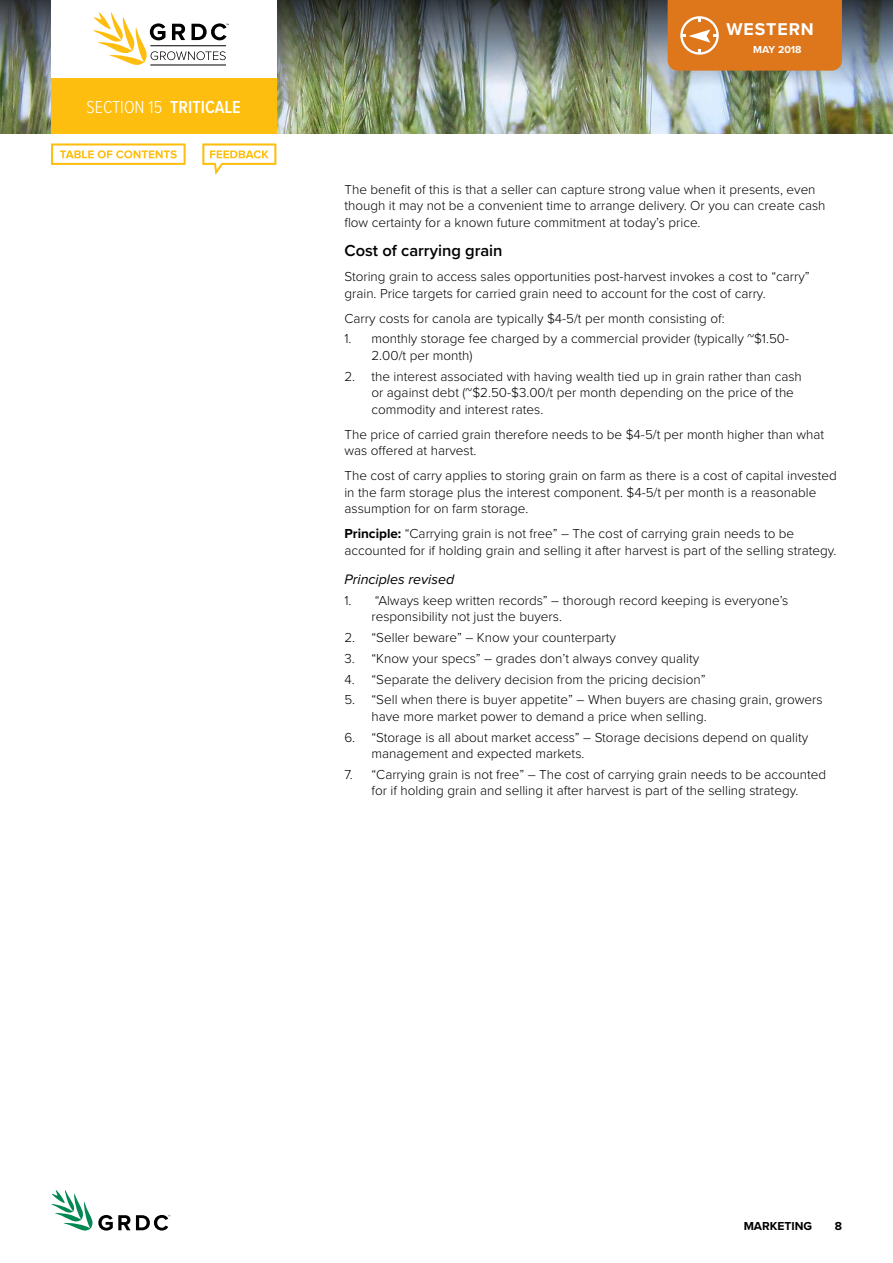
<style>
.page{position:relative;width:893px;height:1263px;background:#fff}
.page>*{position:absolute;margin:0;border:0;box-sizing:border-box;transform-origin:0 0}
.t1{font:300 18px "Proxima Nova Cond";color:#fff}
.t2{font:700 17.7px "Proxima Nova";letter-spacing:.05em;color:#fff}
.t3{font:600 16.5px "Proxima Nova";color:#000}
.t4{font:italic 14.25px "Proxima Nova";color:#000}
.t5{font:300 13.5px/16.5px "Proxima Nova";color:#000}
.t6{font:700 12px "Proxima Nova";color:#000}
.t7{font:700 10.5px "Proxima Nova";color:#fff}
.s1{font-weight:600}
.s2{font-weight:700}
</style>
<div class="page">
<img style="left:0;top:117px;width:893px;height:16px">
<img style="left:0;top:0;width:893px;height:117px">
<svg style="left:51px;top:1190px;width:119px;height:41px"></svg>
<div style="left:51px;top:0;width:225px;height:81px;background:#fff"></div>
<div style="left:51px;top:78px;width:225px;height:55px;background:#febe10"></div>
<div style="left:668px;top:0;width:174px;height:71px;background:#de761c"></div>
<hr style="left:150px;top:65px;width:76px;height:1px;background:#000">
<svg style="left:93px;top:12px;width:136px;height:53px"></svg>
<svg style="left:51px;top:143px;width:135px;height:22px"></svg>
<svg style="left:202px;top:143px;width:74px;height:32px"></svg>
<h1 class="t1" style="left:87px;top:94px;width:101px">SECTION 15 <span class="s1">TRITICALE</span></h1>
<h2 class="t2" style="left:726px;top:19px;width:89px">WESTERN</h2>
<p class="t7" style="left:753px;top:41px;width:50px">MAY 2018</p>
<p class="t5" style="left:344px;top:180px;width:483px">The benefit of this is that a seller can capture strong value when it presents, even though it may not be a convenient time to arrange delivery. Or you can create cash flow certainty for a known future commitment at today’s price.</p>
<p class="t3" style="left:344px;top:238px;width:160px">Cost of carrying grain</p>
<p class="t5" style="left:344px;top:268px;width:467px">Storing grain to access sales opportunities post-harvest invokes a cost to “carry” grain. Price targets for carried grain need to account for the cost of carry.</p>
<p class="t5" style="left:344px;top:309px;width:382px">Carry costs for canola are typically $4-5/t per month consisting of:</p>
<p class="t5" style="left:371px;top:330px;width:419px;text-indent:-27px">1. monthly storage fee charged by a commercial provider (typically ~$1.50-<br>2.00/t per month)</p>
<p class="t5" style="left:371px;top:367px;width:432px;text-indent:-27px">2. the interest associated with having wealth tied up in grain rather than cash or against debt (~$2.50-$3.00/t per month depending on the price of the commodity and interest rates.</p>
<p class="t5" style="left:344px;top:425px;width:481px">The price of carried grain therefore needs to be $4-5/t per month higher than what was offered at harvest.</p>
<p class="t5" style="left:344px;top:467px;width:494px">The cost of carry applies to storing grain on farm as there is a cost of capital invested in the farm storage plus the interest component. $4-5/t per month is a reasonable assumption for on farm storage.</p>
<p class="t5" style="left:344px;top:525px;width:494px"><span class="s2">PRINCIPLE:</span> “Carrying grain is not free” – The cost of carrying grain needs to be accounted for if holding grain and selling it after harvest is part of the selling strategy.</p>
<p class="t4" style="left:344px;top:569px;width:111px">Principles revised</p>
<p class="t5" style="left:371px;top:591px;width:418px;text-indent:-27px">1. “Always keep written records” – thorough record keeping is everyone’s responsibility not just the buyers.</p>
<p class="t5" style="left:344px;top:629px;width:273px">2. “Seller beware” – Know your counterparty</p>
<p class="t5" style="left:344px;top:649px;width:356px">3. “Know your specs” – grades don’t always convey quality</p>
<p class="t5" style="left:344px;top:670px;width:363px">4. “Separate the delivery decision from the pricing decision”</p>
<p class="t5" style="left:371px;top:691px;width:453px;text-indent:-27px">5. “Sell when there is buyer appetite” – When buyers are chasing grain, growers have more market power to demand a price when selling.</p>
<p class="t5" style="left:371px;top:728px;width:438px;text-indent:-27px">6. “Storage is all about market access” – Storage decisions depend on quality management and expected markets.</p>
<p class="t5" style="left:344px;top:765px;width:483px;text-align:center">7. “Carrying grain is not free” – The cost of carrying grain needs to be accounted for if holding grain and selling it after harvest is part of the selling strategy.</p>
<p class="t6" style="left:754px;top:1217px;width:58px">ARKETING</p>
<p class="t6" style="left:835px;top:1217px;width:9px">8</p>
</div>
